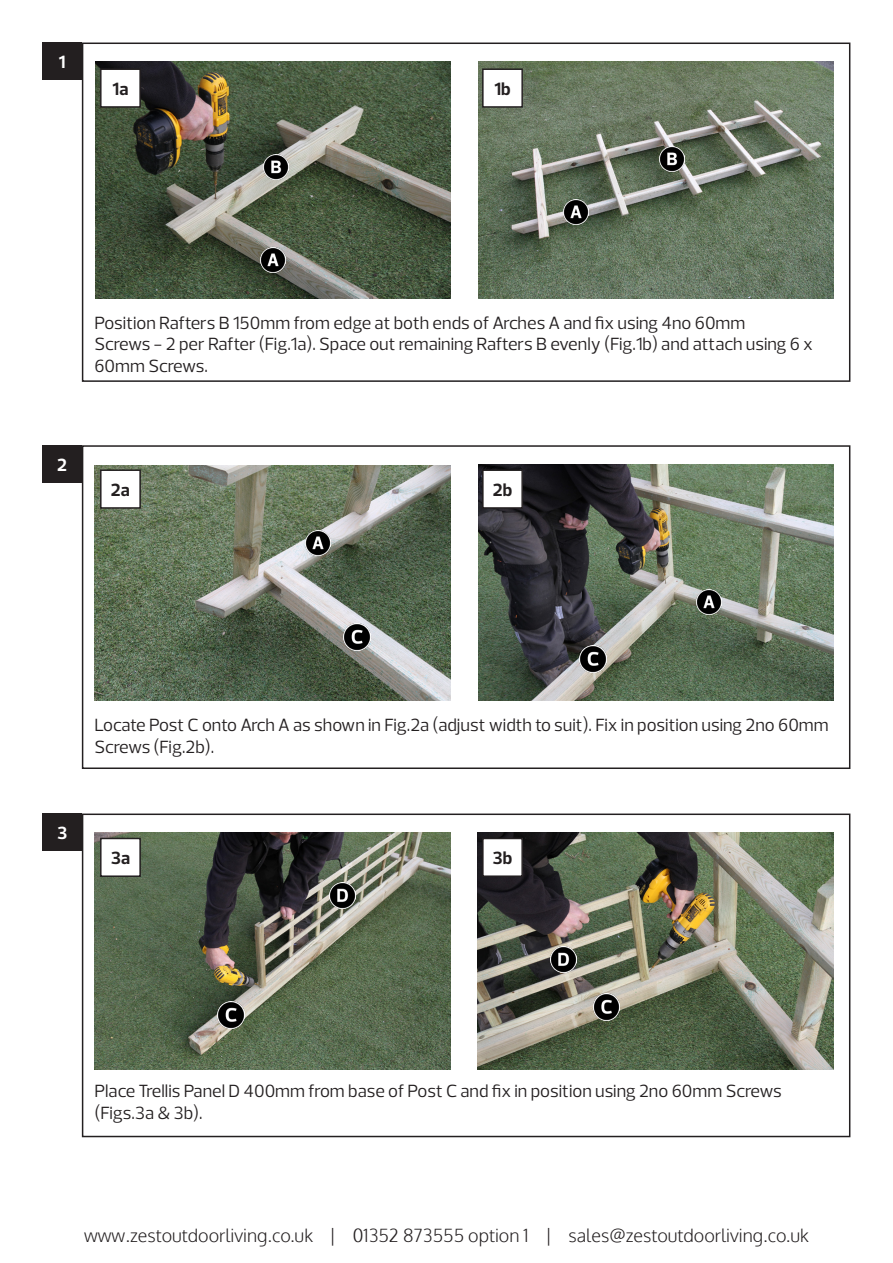
<style>
.page{position:relative;width:893px;height:1263px;background:#fff}
.page>*{position:absolute;margin:0;border:0;box-sizing:border-box;transform-origin:0 0}
.t1{font:18px/21.6px "Prelo";color:#231f20}
.t2{font:300 18px "Oxygen";color:#231f20}
.t3{font:700 18px "Prelo";color:#231f20}
.t4{font:700 18px "Prelo";color:#fff}
</style>
<div class="page">
<img style="left:94px;top:832px;width:357px;height:237px">
<img style="left:477px;top:832px;width:356px;height:237px">
<div style="left:82px;top:445px;width:768px;height:324px;border:2px solid #231f20"></div>
<img style="left:94px;top:465px;width:357px;height:236px">
<img style="left:478px;top:464px;width:355px;height:237px">
<div style="left:82px;top:43px;width:768px;height:339px;border:2px solid #231f20"></div>
<div style="left:82px;top:813px;width:768px;height:324px;border:2px solid #231f20"></div>
<div style="left:43px;top:43px;width:39px;height:37px;background:#231f20"></div>
<div style="left:43px;top:445px;width:39px;height:38px;background:#231f20"></div>
<div style="left:101px;top:470px;width:39px;height:38px;background:#fff"></div>
<div style="left:100px;top:469px;width:41px;height:40px;border:2px solid #231f20"></div>
<div style="left:483px;top:470px;width:39px;height:38px;background:#fff"></div>
<div style="left:482px;top:469px;width:41px;height:40px;border:2px solid #231f20"></div>
<div style="left:43px;top:813px;width:39px;height:38px;background:#231f20"></div>
<div style="left:101px;top:838px;width:39px;height:38px;background:#fff"></div>
<div style="left:100px;top:838px;width:41px;height:39px;border:2px solid #231f20"></div>
<div style="left:483px;top:838px;width:39px;height:38px;background:#fff"></div>
<div style="left:482px;top:838px;width:41px;height:39px;border:2px solid #231f20"></div>
<img style="left:95px;top:61px;width:355px;height:237px">
<img style="left:478px;top:61px;width:355px;height:237px">
<div style="left:101px;top:69px;width:39px;height:38px;background:#fff"></div>
<div style="left:100px;top:68px;width:41px;height:40px;border:2px solid #231f20"></div>
<div style="left:483px;top:69px;width:39px;height:38px;background:#fff"></div>
<div style="left:482px;top:68px;width:41px;height:40px;border:2px solid #231f20"></div>
<img style="left:260px;top:247px;width:25px;height:25px">
<img style="left:305px;top:531px;width:25px;height:25px">
<img style="left:696px;top:589px;width:25px;height:25px">
<img style="left:564px;top:200px;width:25px;height:25px">
<img style="left:263px;top:155px;width:25px;height:25px">
<img style="left:660px;top:146px;width:25px;height:25px">
<img style="left:343px;top:623px;width:27px;height:27px">
<img style="left:580px;top:646px;width:26px;height:26px">
<img style="left:593px;top:994px;width:27px;height:26px">
<img style="left:218px;top:1001px;width:26px;height:27px">
<img style="left:550px;top:946px;width:27px;height:27px">
<img style="left:329px;top:882px;width:27px;height:27px">
<p class="t4" style="left:59px;top:51px;width:8px">1</p>
<p class="t3" style="left:112px;top:78px;width:17px">1a</p>
<p class="t3" style="left:494px;top:78px;width:18px">1b</p>
<p class="t1" style="left:94px;top:312px;width:720px">Position Rafters B 150mm from edge at both ends of Arches A and fix using 4no 60mm<br>Screws - 2 per Rafter (Fig.1a). Space out remaining Rafters B evenly (Fig.1b) and attach using 6 x<br>60mm Screws.</p>
<p class="t4" style="left:57px;top:454px;width:11px">2</p>
<p class="t3" style="left:111px;top:479px;width:20px">2a</p>
<p class="t3" style="left:493px;top:479px;width:21px">2b</p>
<p class="t4" style="left:57px;top:822px;width:12px">3</p>
<p class="t1" style="left:94px;top:714px;width:736px">Locate Post C onto Arch A as shown in Fig.2a (adjust width to suit). Fix in position using 2no 60mm<br>Screws (Fig.2b).</p>
<p class="t3" style="left:111px;top:847px;width:21px">3a</p>
<p class="t3" style="left:493px;top:847px;width:21px">3b</p>
<p class="t1" style="left:94px;top:1080px;width:689px">Place Trellis Panel D 400mm from base of Post C and fix in position using 2no 60mm Screws (Figs.3a &amp; 3b).</p>
<p class="t2" style="left:84px;top:1224px;width:726px">www.zestoutdoorliving.co.uk | 01352 873555 option 1 | sales@zestoutdoorliving.co.uk</p>
</div>
